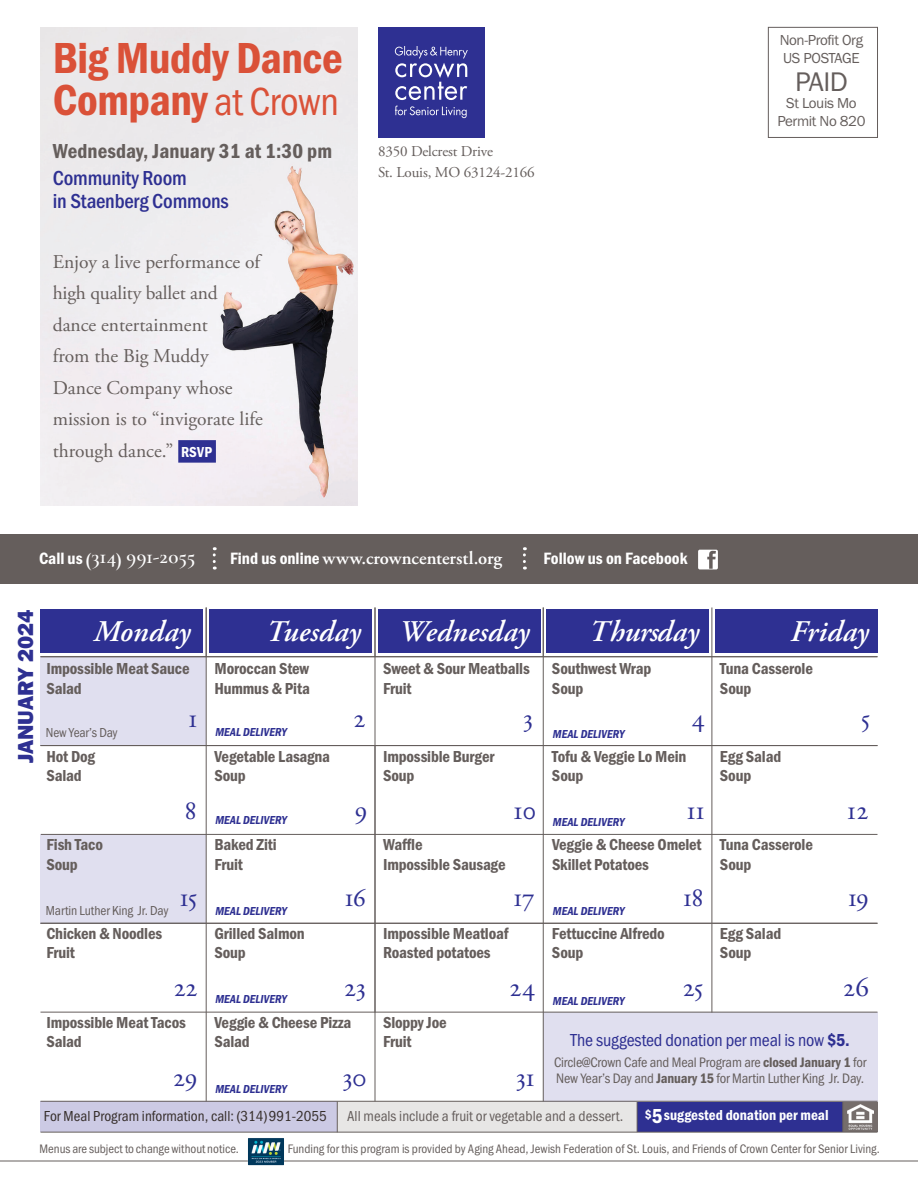
<style>
.page{position:relative;width:918px;height:1188px;background:#fff}
.page>*{position:absolute;margin:0;border:0;box-sizing:border-box;transform-origin:0 0}
.t1{font:45px/42px "Franklin Gothic URW Con Dem";letter-spacing:-.01em;color:#da5138}
.t2{font:italic 600 30px "Adobe Garamond Pro";letter-spacing:.005em;color:#fff}
.t3{font:27.9px "Franklin Gothic URW Boo";color:#655e5c}
.t4{font:27px "Adobe Garamond Pro";letter-spacing:-.01em;color:#2e3092}
.t5{font:22.5px "Franklin Gothic URW Hea";color:#2e3092}
.t6{font:500 21px/22.5px "Franklin Gothic URW Cond";letter-spacing:-.01em;color:#2e3092}
.t7{font:21px "Franklin Gothic URW Con Dem";letter-spacing:.005em;color:#655e5c}
.t8{font:600 21px "Cormorant Garamond";letter-spacing:.005em;color:#fff}
.t9{font:19.5px/31.5px "Adobe Garamond Pro";color:#655e5c}
.t10{font:600 18.6px "Adobe Garamond Pro";color:#fff}
.t11{font:18px "Franklin Gothic URW Cond";letter-spacing:-.01em;color:#2e3092}
.t12{font:16.95px "Franklin Gothic URW Con Dem";color:#fff}
.t13{font:16.5px/19.5px "Franklin Gothic URW Con Dem";letter-spacing:-.01em;color:#655e5c}
.t14{font:15px "Franklin Gothic URW Cond";color:#362e2b}
.t15{font:15px "Franklin Gothic URW Cond";color:#655e5c}
.t16{font:15px/18.5px "Franklin Gothic URW Boo";letter-spacing:-.025em;color:#655e5c}
.t17{font:15px/21px "Adobe Garamond Pro";letter-spacing:-.01em;color:#655e5c}
.t18{font:15px "Franklin Gothic URW Con Dem";color:#fff}
.t19{font:14.25px/16.5px "Franklin Gothic URW Cond";letter-spacing:-.01em;color:#655e5c}
.t20{font:13.5px "Franklin Gothic URW Cond";letter-spacing:-.01em;color:#655e5c}
.t21{font:12.75px "Franklin Gothic URW Cond";color:#655e5c}
.t22{font:12px "Franklin Gothic URW Con Dem Ita";color:#2e3092}
.s1{font-family:"Franklin Gothic URW Cond";font-size:40.5px}
.s2{font-family:"Franklin Gothic URW Con Dem";font-size:15px;color:#fff}
.s3{font-family:"Franklin Gothic URW Con Dem";font-weight:400;font-size:16.95px}
.s4{font-family:"Franklin Gothic URW Con Dem"}
.s5{font-size:13.5px}
.s6{font-size:21px}
</style>
<div class="page">
<div style="left:637px;top:1101px;width:237px;height:31px;background:#2e3092"></div>
<div style="left:40px;top:1101px;width:298px;height:31px;background:#cccae4"></div>
<div style="left:337px;top:1101px;width:300px;height:31px;background:#e7e6e5"></div>
<div style="left:843px;top:1101px;width:35px;height:31px;background:#756d6b"></div>
<img style="left:847px;top:1104px;width:26px;height:25px">
<hr style="left:637px;top:1101px;width:1px;height:31px;background:#655e5c">
<hr style="left:337px;top:1101px;width:1px;height:31px;background:#655e5c">
<hr style="left:40px;top:1132px;width:838px;height:1px;background:#655e5c">
<hr style="left:842px;top:1101px;width:1px;height:31px;background:#655e5c">
<hr style="left:0;top:1161px;width:918px;height:1px;background:#655e5c">
<div style="left:768px;top:27px;width:110px;height:111px;border:1px solid #655e5c"></div>
<div style="left:378px;top:27px;width:106px;height:110px;background:#2e3092"></div>
<svg style="left:395px;top:46px;width:73px;height:72px"></svg>
<img style="left:248px;top:1138px;width:36px;height:28px">
<div style="left:0;top:534px;width:918px;height:50px;background:#655e5c"></div>
<svg style="left:523px;top:547px;width:3px;height:23px"></svg>
<svg style="left:213px;top:547px;width:3px;height:23px"></svg>
<svg style="left:698px;top:550px;width:20px;height:19px"></svg>
<div style="left:543px;top:1012px;width:335px;height:90px;background:#e0dfef"></div>
<div style="left:40px;top:657px;width:166px;height:89px;background:#e0dfef"></div>
<div style="left:40px;top:834px;width:166px;height:89px;background:#e0dfef"></div>
<hr style="left:375px;top:608px;width:1px;height:493px;background:#655e5c">
<hr style="left:543px;top:608px;width:1px;height:493px;background:#655e5c">
<hr style="left:712px;top:608px;width:1px;height:315px;background:#655e5c">
<hr style="left:40px;top:1101px;width:838px;height:1px;background:#655e5c">
<hr style="left:41px;top:834px;width:836px;height:1px;background:#655e5c">
<div style="left:40px;top:609px;width:163px;height:44px;background:#2e3092"></div>
<div style="left:209px;top:609px;width:163px;height:44px;background:#2e3092"></div>
<div style="left:378px;top:609px;width:162px;height:44px;background:#2e3092"></div>
<div style="left:546px;top:609px;width:163px;height:44px;background:#2e3092"></div>
<div style="left:715px;top:609px;width:163px;height:44px;background:#2e3092"></div>
<hr style="left:40px;top:923px;width:838px;height:1px;background:#655e5c">
<hr style="left:40px;top:1012px;width:838px;height:1px;background:#655e5c">
<hr style="left:40px;top:656px;width:838px;height:1px;background:#655e5c">
<hr style="left:40px;top:745px;width:838px;height:1px;background:#655e5c">
<hr style="left:206px;top:608px;width:1px;height:493px;background:#655e5c">
<hr style="left:712px;top:924px;width:1px;height:88px;background:#655e5c">
<img style="left:40px;top:27px;width:317px;height:479px">
<div style="left:178px;top:440px;width:38px;height:23px;background:#2e3092"></div>
<h1 class="t1" style="left:53px;top:35px;width:291px">Big Muddy Dance<br>Company <span class="s1">at Crown</span></h1>
<p class="t7" style="left:53px;top:137px;width:281px">Wednesday, January 31 at 1:30 pm</p>
<p class="t6" style="left:53px;top:166px;width:178px">Community Room<br>in Staenberg Commons</p>
<p class="t9" style="left:53px;top:246px;width:211px">Enjoy a live performance of high quality ballet and dance entertainment<br>from the Big Muddy<br>Dance Company whose mission is to “invigorate life through dance.” <span class="s2">RSVP</span></p>
<p class="t17" style="left:378px;top:141px;width:158px">8350 Delcrest Drive<br>St. Louis, MO 63124-2166</p>
<p class="t8" style="left:39px;top:543px;width:158px"><span class="s3">Call us</span> (314) 991-2055</p>
<p class="t10" style="left:230px;top:548px;width:274px"><span class="s3">Find us online</span> www.crowncenterstl.org</p>
<p class="t12" style="left:543px;top:547px;width:146px">Follow us on Facebook</p>
<p class="t16" style="left:780px;top:30px;width:85px">Non-Profit Org<br>US POSTAGE</p>
<h3 class="t3" style="left:795px;top:64px;width:54px">PAID</h3>
<p class="t16" style="left:777px;top:93px;width:90px;text-align:center">St Louis Mo<br>Permit No 820</p>
<h3 class="t5" style="left:11px;top:763px;width:156px;rotate:-90deg">JANUARY 2024</h3>
<h2 class="t2" style="left:94px;top:614px;width:98px">Monday</h2>
<h2 class="t2" style="left:266px;top:614px;width:96px">Tuesday</h2>
<h2 class="t2" style="left:399px;top:614px;width:132px">Wednesday</h2>
<h2 class="t2" style="left:589px;top:614px;width:111px">Thursday</h2>
<h2 class="t2" style="left:791px;top:614px;width:80px">Friday</h2>
<p class="t13" style="left:46px;top:658px;width:145px">Impossible Meat Sauce<br>Salad</p>
<p class="t13" style="left:215px;top:658px;width:97px">Moroccan Stew<br>Hummus &amp; Pita</p>
<p class="t13" style="left:383px;top:658px;width:148px">Sweet &amp; Sour Meatballs<br>Fruit</p>
<p class="t13" style="left:552px;top:658px;width:101px">Southwest Wrap<br>Soup</p>
<p class="t13" style="left:720px;top:658px;width:94px">Tuna Casserole<br>Soup</p>
<p class="t20" style="left:46px;top:723px;width:73px">New Year’s Day</p>
<p class="t13" style="left:46px;top:746px;width:50px">Hot Dog<br>Salad</p>
<h3 class="t4" style="left:189px;top:702px;width:10px">1</h3>
<h3 class="t4" style="left:353px;top:702px;width:15px">2</h3>
<h3 class="t4" style="left:521px;top:702px;width:15px">3</h3>
<p class="t22" style="left:215px;top:725px;width:73px">MEAL DELIVERY</p>
<p class="t22" style="left:553px;top:727px;width:73px">MEAL DELIVERY</p>
<h3 class="t4" style="left:692px;top:702px;width:15px">4</h3>
<p class="t13" style="left:215px;top:746px;width:117px">Vegetable Lasagna<br>Soup</p>
<p class="t13" style="left:383px;top:746px;width:113px">Impossible Burger<br>Soup</p>
<p class="t13" style="left:552px;top:746px;width:136px">Tofu &amp; Veggie Lo Mein<br>Soup</p>
<p class="t13" style="left:720px;top:746px;width:63px">Egg Salad<br>Soup</p>
<h3 class="t4" style="left:859px;top:702px;width:15px">5</h3>
<h3 class="t4" style="left:184px;top:794px;width:15px">8</h3>
<h3 class="t4" style="left:354px;top:794px;width:15px">9</h3>
<h3 class="t4" style="left:512px;top:794px;width:26px">10</h3>
<h3 class="t4" style="left:687px;top:794px;width:19px">11</h3>
<h3 class="t4" style="left:847px;top:794px;width:23px">12</h3>
<p class="t22" style="left:215px;top:813px;width:73px">MEAL DELIVERY</p>
<p class="t22" style="left:553px;top:815px;width:73px">MEAL DELIVERY</p>
<p class="t13" style="left:46px;top:834px;width:58px">Fish Taco<br>Soup</p>
<p class="t13" style="left:214px;top:835px;width:64px">Baked Ziti<br>Fruit</p>
<p class="t13" style="left:383px;top:835px;width:124px">Waffle<br>Impossible Sausage</p>
<p class="t13" style="left:552px;top:834px;width:151px">Veggie &amp; Cheese Omelet<br>Skillet Potatoes</p>
<p class="t13" style="left:720px;top:834px;width:94px">Tuna Casserole<br>Soup</p>
<p class="t20" style="left:46px;top:901px;width:124px">Martin Luther King Jr. Day</p>
<h3 class="t4" style="left:180px;top:881px;width:19px">15</h3>
<h3 class="t4" style="left:345px;top:881px;width:23px">16</h3>
<h3 class="t4" style="left:513px;top:881px;width:23px">17</h3>
<h3 class="t4" style="left:683px;top:881px;width:22px">18</h3>
<h3 class="t4" style="left:848px;top:881px;width:22px">19</h3>
<p class="t22" style="left:553px;top:905px;width:73px">MEAL DELIVERY</p>
<p class="t22" style="left:215px;top:905px;width:73px">MEAL DELIVERY</p>
<p class="t13" style="left:46px;top:923px;width:117px">Chicken &amp; Noodles<br>Fruit</p>
<p class="t13" style="left:215px;top:923px;width:92px">Grilled Salmon<br>Soup</p>
<p class="t13" style="left:383px;top:923px;width:127px">Impossible Meatloaf<br>Roasted potatoes</p>
<p class="t13" style="left:552px;top:923px;width:114px">Fettuccine Alfredo<br>Soup</p>
<p class="t13" style="left:720px;top:923px;width:63px">Egg Salad<br>Soup</p>
<h3 class="t4" style="left:174px;top:971px;width:25px">22</h3>
<h3 class="t4" style="left:344px;top:971px;width:23px">23</h3>
<h3 class="t4" style="left:510px;top:971px;width:27px">24</h3>
<h3 class="t4" style="left:683px;top:971px;width:22px">25</h3>
<h3 class="t4" style="left:843px;top:971px;width:27px">26</h3>
<p class="t22" style="left:215px;top:992px;width:73px">MEAL DELIVERY</p>
<p class="t22" style="left:553px;top:994px;width:73px">MEAL DELIVERY</p>
<p class="t13" style="left:46px;top:1012px;width:141px">Impossible Meat Tacos<br>Salad</p>
<p class="t13" style="left:214px;top:1012px;width:139px">Veggie &amp; Cheese Pizza<br>Salad</p>
<p class="t13" style="left:383px;top:1012px;width:65px">Sloppy Joe<br>Fruit</p>
<h3 class="t4" style="left:173px;top:1061px;width:26px">29</h3>
<h3 class="t4" style="left:342px;top:1061px;width:25px">30</h3>
<h3 class="t4" style="left:516px;top:1061px;width:20px">31</h3>
<p class="t22" style="left:215px;top:1082px;width:73px">MEAL DELIVERY</p>
<p class="t11" style="left:571px;top:1027px;width:281px">The suggested donation per meal is now <span class="s4">$5.</span></p>
<p class="t19" style="left:554px;top:1053px;width:314px">Circle@Crown Cafe and Meal Program are <span class="s4">closed January 1</span> for<br>New Year’s Day and <span class="s4">January 15</span> for Martin Luther King Jr. Day.</p>
<p class="t14" style="left:44px;top:1105px;width:284px">For Meal Program information, call: (314)991-2055</p>
<p class="t15" style="left:347px;top:1105px;width:278px">All meals include a fruit or vegetable and a dessert.</p>
<p class="t18" style="left:645px;top:1105px;width:185px"><span class="s5">$</span><span class="s6">5</span>suggested donation per meal</p>
<p class="t21" style="left:288px;top:1139px;width:594px">Funding for this program is provided by Aging Ahead, Jewish Federation of St. Louis, and Friends of Crown Center for Senior Living.</p>
<p class="t21" style="left:40px;top:1139px;width:201px">Menus are subject to changewithout notice.</p>
</div>
